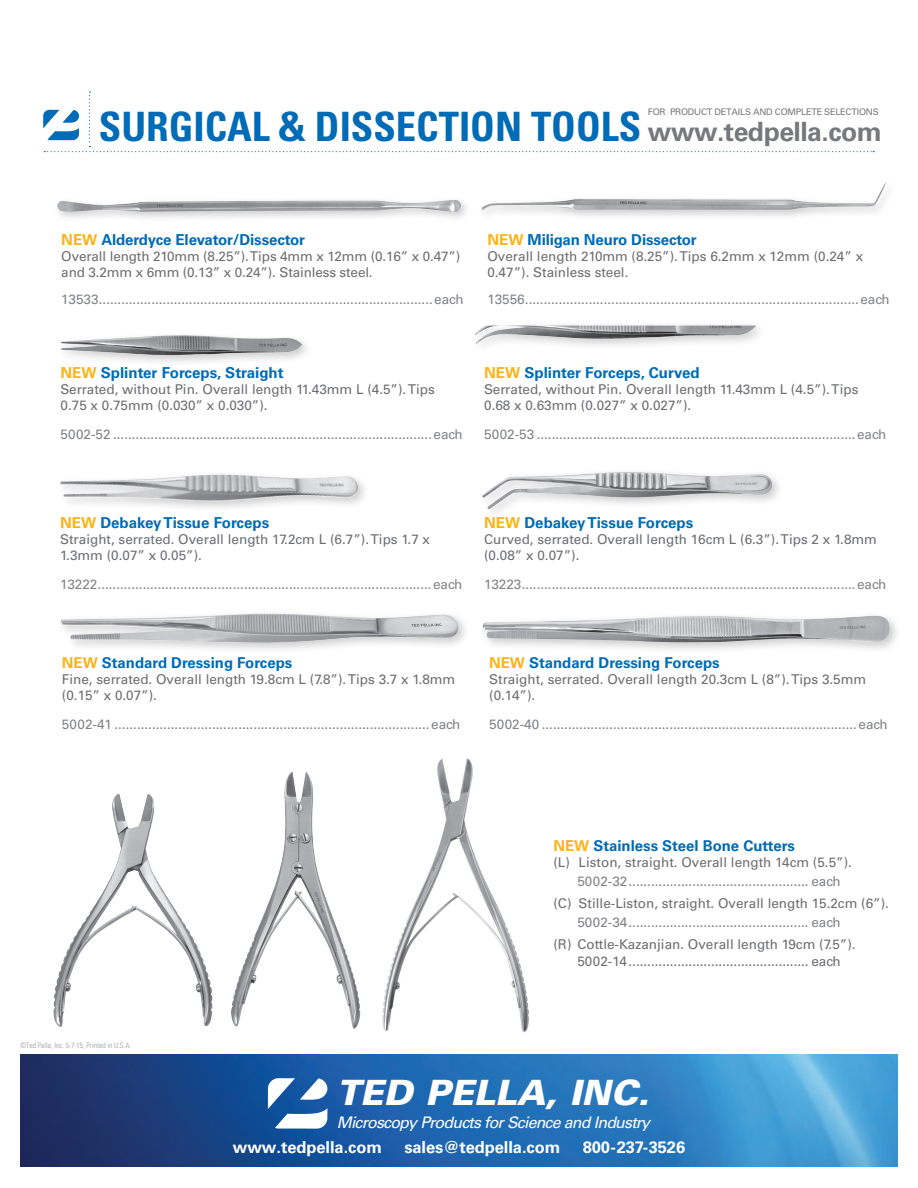
<style>
.page{position:relative;width:918px;height:1188px;background:#fff}
.page>*{position:absolute;margin:0;border:0;box-sizing:border-box;transform-origin:0 0}
.t1{font:700 condensed 40.5px "Univers LT Std";color:#006bb6}
.t2{font:italic 900 34.95px "Univers LT Std";color:#fff}
.t3{font:700 26.55px "Univers LT Std";letter-spacing:-.02em;color:#76787b}
.t4{font:700 16.5px "Univers LT Std";letter-spacing:-.005em;color:#fff}
.t5{font:italic 15.9px "Univers LT Std";letter-spacing:-.05em;color:#fff}
.t6{font:700 15.15px "Univers LT Std";color:#006bb6}
.t7{font:700 15px "Univers LT Std";color:#006bb6}
.t8{font:13.5px "Univers LT Std";color:#808285}
.t9{font:13.5px/16.2px "Univers LT Std";color:#6c6d70}
.t10{font:9.15px "Univers LT Std";letter-spacing:-.025em;color:#76787b}
.t11{font:300 condensed 7.5px "Univers LT Std";color:#939598}
.s1{color:#fbb316}
</style>
<div class="page">
<img style="left:20px;top:1054px;width:878px;height:113px">
<img style="left:267px;top:1077px;width:61px;height:53px">
<img style="left:43px;top:113px;width:1px;height:16px">
<svg style="left:44px;top:92px;width:830px;height:60px"></svg>
<div style="left:56px;top:470px;width:314px;height:43px;background:#231f20;opacity:.22"></div>
<img style="left:60px;top:475px;width:300px;height:27px">
<img style="left:482px;top:472px;width:290px;height:37px">
<div style="left:57px;top:331px;width:256px;height:36px;background:#231f20;opacity:.22"></div>
<img style="left:60px;top:335px;width:242px;height:21px">
<img style="left:475px;top:325px;width:281px;height:19px">
<div style="left:57px;top:609px;width:413px;height:46px;background:#231f20;opacity:.22"></div>
<img style="left:60px;top:614px;width:400px;height:29px">
<img style="left:231px;top:781px;width:130px;height:248px">
<img style="left:53px;top:794px;width:149px;height:233px">
<div style="left:477px;top:179px;width:420px;height:42px;background:#231f20;opacity:.22"></div>
<img style="left:480px;top:182px;width:407px;height:28px">
<div style="left:53px;top:195px;width:419px;height:28px;background:#231f20;opacity:.22"></div>
<img style="left:56px;top:200px;width:405px;height:12px">
<div style="left:478px;top:611px;width:423px;height:43px;background:#231f20;opacity:.22"></div>
<img style="left:482px;top:616px;width:408px;height:28px">
<img style="left:382px;top:758px;width:147px;height:275px">
<p class="t1" style="left:99px;top:101px;width:544px">SURGICAL &amp; DISSECTION TOOLS</p>
<p class="t10" style="left:648px;top:107px;width:232px">FOR PRODUCT DETAILS AND COMPLETE SELECTIONS</p>
<p class="t3" style="left:648px;top:116px;width:235px">www.tedpella.com</p>
<p class="t6" style="left:61px;top:231px;width:245px"><span class="s1">NEW</span> Alderdyce Elevator/Dissector</p>
<p class="t9" style="left:61px;top:248px;width:400px">Overall length 210mm (8.25”). Tips 4mm x 12mm (0.16” x 0.47”) and 3.2mm x 6mm (0.13” x 0.24”). Stainless steel.</p>
<p class="t8" style="left:61px;top:291px;width:404px">13533.........................................................................................each</p>
<p class="t6" style="left:487px;top:231px;width:211px"><span class="s1">NEW</span> Miligan Neuro Dissector</p>
<p class="t9" style="left:487px;top:248px;width:377px">Overall length 210mm (8.25”). Tips 6.2mm x 12mm (0.24” x<br>0.47”). Stainless steel.</p>
<p class="t8" style="left:487px;top:291px;width:404px">13556.........................................................................................each</p>
<p class="t6" style="left:61px;top:364px;width:225px"><span class="s1">NEW</span> Splinter Forceps, Straight</p>
<p class="t9" style="left:61px;top:381px;width:376px">Serrated, without Pin. Overall length 11.43mm L (4.5”). Tips<br>0.75 x 0.75mm (0.030” x 0.030”).</p>
<p class="t8" style="left:61px;top:427px;width:404px">5002-52 .....................................................................................each</p>
<p class="t6" style="left:484px;top:364px;width:217px"><span class="s1">NEW</span> Splinter Forceps, Curved</p>
<p class="t9" style="left:484px;top:381px;width:376px">Serrated, without Pin. Overall length 11.43mm L (4.5”). Tips<br>0.68 x 0.63mm (0.027” x 0.027”).</p>
<p class="t8" style="left:484px;top:427px;width:404px">5002-53 .....................................................................................each</p>
<p class="t6" style="left:60px;top:513px;width:211px"><span class="s1">NEW</span> Debakey Tissue Forceps</p>
<p class="t9" style="left:60px;top:531px;width:372px">Straight, serrated. Overall length 17.2cm L (6.7”). Tips 1.7 x<br>1.3mm (0.07” x 0.05”).</p>
<p class="t8" style="left:60px;top:576px;width:404px">13222.........................................................................................each</p>
<p class="t6" style="left:484px;top:513px;width:211px"><span class="s1">NEW</span> Debakey Tissue Forceps</p>
<p class="t9" style="left:484px;top:531px;width:394px">Curved, serrated. Overall length 16cm L (6.3”). Tips 2 x 1.8mm (0.08” x 0.07”).</p>
<p class="t8" style="left:484px;top:576px;width:404px">13223.........................................................................................each</p>
<p class="t7" style="left:62px;top:654px;width:232px"><span class="s1">NEW</span> Standard Dressing Forceps</p>
<p class="t9" style="left:62px;top:671px;width:395px">Fine, serrated. Overall length 19.8cm L (7.8”). Tips 3.7 x 1.8mm (0.15” x 0.07”).</p>
<p class="t8" style="left:62px;top:716px;width:400px">5002-41 ....................................................................................each</p>
<p class="t7" style="left:489px;top:654px;width:232px"><span class="s1">NEW</span> Standard Dressing Forceps</p>
<p class="t9" style="left:489px;top:671px;width:379px">Straight, serrated. Overall length 20.3cm L (8”). Tips 3.5mm (0.14”).</p>
<p class="t8" style="left:489px;top:716px;width:400px">5002-40 ....................................................................................each</p>
<p class="t11" style="left:20px;top:1040px;width:112px">©Ted Pella, Inc. 5-7-15, Printed in U.S.A.</p>
<p class="t7" style="left:554px;top:837px;width:243px"><span class="s1">NEW</span> Stainless Steel Bone Cutters</p>
<p class="t9" style="left:554px;top:854px;width:300px">(L) Liston, straight. Overall length 14cm (5.5”).</p>
<p class="t8" style="left:577px;top:873px;width:265px">5002-32................................................ each</p>
<p class="t9" style="left:554px;top:896px;width:337px">(C) Stille-Liston, straight. Overall length 15.2cm (6”).</p>
<p class="t8" style="left:577px;top:914px;width:265px">5002-34................................................ each</p>
<p class="t9" style="left:554px;top:937px;width:304px">(R) Cottle-Kazanjian. Overall length 19cm (7.5”).</p>
<p class="t9" style="left:577px;top:953px;width:265px">5002-14................................................ each</p>
<h2 class="t2" style="left:337px;top:1071px;width:314px">TED PELLA, INC.</h2>
<p class="t5" style="left:337px;top:1113px;width:315px">Microscopy Products for Science and Industry</p>
<p class="t4" style="left:233px;top:1138px;width:151px">www.tedpella.com</p>
<p class="t4" style="left:404px;top:1138px;width:157px">sales@tedpella.com</p>
<p class="t4" style="left:583px;top:1138px;width:104px">800-237-3526</p>
</div>
